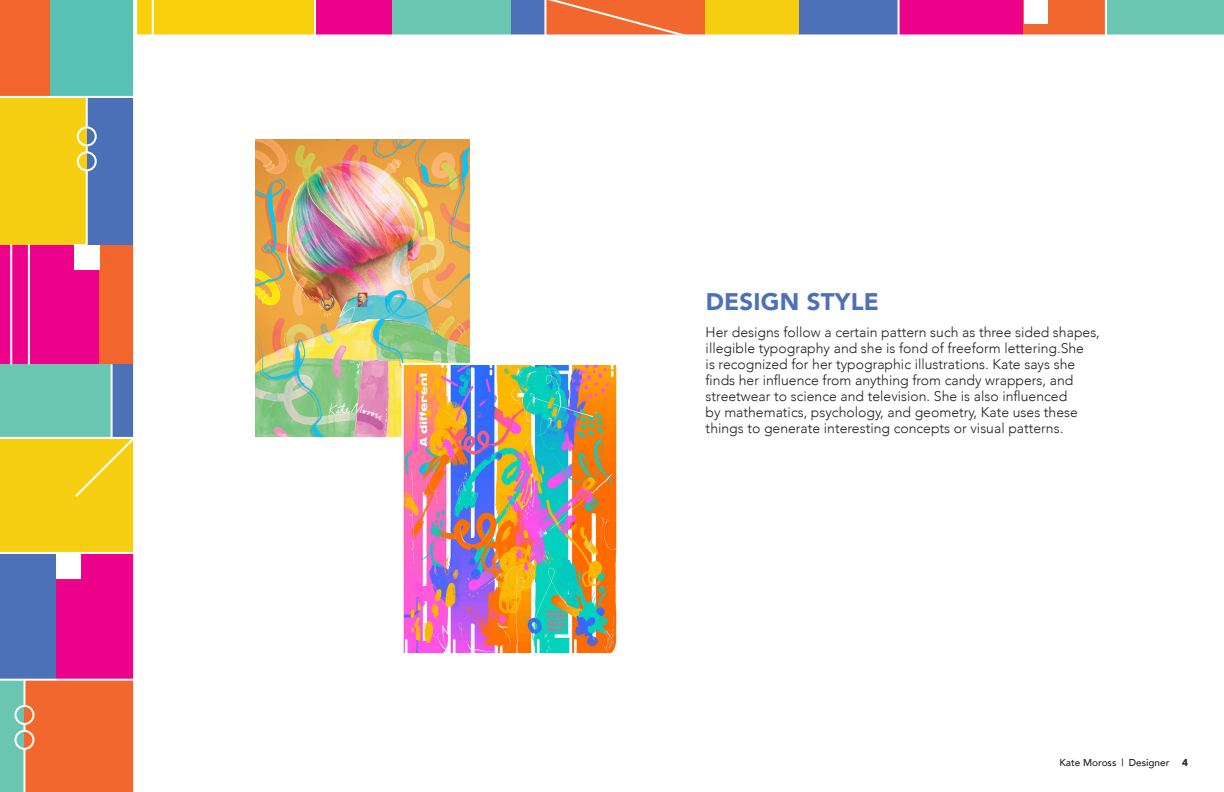
<style>
.page{position:relative;width:1224px;height:792px;background:#fff}
.page>*{position:absolute;margin:0;border:0;box-sizing:border-box;transform-origin:0 0}
.t1{font:900 24px "Avenir";letter-spacing:.01em;color:#4d71b7}
.t2{font:300 14px/16px "Avenir";color:#231f20}
.t3{font:500 10px "Avenir";color:#231f20}
.t4{font:900 10px "Avenir";color:#231f20}
</style>
<div class="page">
<div style="left:50px;top:0;width:84px;height:98px;background:#57c1b6"></div>
<div style="left:0;top:0;width:50px;height:98px;background:#f2662d"></div>
<div style="left:0;top:98px;width:92px;height:147px;background:#f7cf12"></div>
<div style="left:0;top:245px;width:99px;height:119px;background:#ed028c"></div>
<div style="left:99px;top:245px;width:35px;height:119px;background:#f2662d"></div>
<div style="left:74px;top:245px;width:25px;height:25px;background:#fff"></div>
<div style="left:0;top:364px;width:112px;height:75px;background:#6bc6b1"></div>
<div style="left:112px;top:364px;width:22px;height:75px;background:#4d71b7"></div>
<div style="left:0;top:553px;width:56px;height:127px;background:#4d71b8"></div>
<div style="left:56px;top:553px;width:78px;height:127px;background:#ed028c"></div>
<div style="left:56px;top:553px;width:25px;height:25px;background:#fff"></div>
<div style="left:0;top:439px;width:134px;height:114px;background:#f7cf12"></div>
<div style="left:0;top:680px;width:24px;height:112px;background:#6bc6b1"></div>
<div style="left:24px;top:680px;width:110px;height:112px;background:#f2672e"></div>
<hr style="left:0;top:679px;width:134px;height:2px;background:#fff">
<hr style="left:0;top:437px;width:134px;height:2px;background:#fff">
<hr style="left:0;top:552px;width:134px;height:2px;background:#fff">
<hr style="left:23px;top:680px;width:2px;height:26px;background:#fff">
<hr style="left:23px;top:749px;width:2px;height:43px;background:#fff">
<hr style="left:111px;top:364px;width:2px;height:74px;background:#fff">
<div style="left:87px;top:98px;width:47px;height:147px;background:#4b70b7"></div>
<hr style="left:0;top:96px;width:134px;height:2px;background:#fff">
<div style="left:134px;top:0;width:181px;height:36px;background:#f8d00e"></div>
<div style="left:799px;top:0;width:100px;height:36px;background:#4d71b8"></div>
<div style="left:315px;top:0;width:78px;height:36px;background:#ed028c"></div>
<div style="left:899px;top:0;width:125px;height:36px;background:#ed028c"></div>
<div style="left:393px;top:0;width:118px;height:36px;background:#6bc6b1"></div>
<div style="left:1024px;top:0;width:82px;height:36px;background:#f2672e"></div>
<div style="left:511px;top:0;width:34px;height:36px;background:#4d71b8"></div>
<div style="left:706px;top:0;width:93px;height:36px;background:#f7cf12"></div>
<div style="left:1106px;top:0;width:118px;height:36px;background:#6bc6b1"></div>
<hr style="left:314px;top:0;width:2px;height:36px;background:#fff">
<hr style="left:898px;top:0;width:2px;height:36px;background:#fff">
<hr style="left:1105px;top:0;width:2px;height:36px;background:#fff">
<div style="left:1024px;top:0;width:24px;height:23px;background:#fff"></div>
<hr style="left:86px;top:98px;width:2px;height:28px;background:#fff">
<svg style="left:73px;top:436px;width:60px;height:61px"></svg>
<svg style="left:544px;top:0;width:162px;height:34px;background:#f2703a"></svg>
<hr style="left:86px;top:171px;width:2px;height:74px;background:#fff">
<hr style="left:10px;top:245px;width:2px;height:119px;background:#fff">
<hr style="left:28px;top:245px;width:2px;height:119px;background:#fff">
<hr style="left:152px;top:0;width:2px;height:36px;background:#fff">
<div style="left:77px;top:126px;width:20px;height:20px;border:2px solid #fff;border-radius:50%"></div>
<div style="left:14px;top:705px;width:20px;height:20px;border:2px solid #fff;border-radius:50%"></div>
<div style="left:77px;top:151px;width:20px;height:20px;border:2px solid #fff;border-radius:50%"></div>
<div style="left:14px;top:730px;width:20px;height:20px;border:2px solid #fff;border-radius:50%"></div>
<svg style="left:133px;top:0;width:4px;height:792px"></svg>
<svg style="left:134px;top:34px;width:1090px;height:4px"></svg>
<img style="left:255px;top:140px;width:215px;height:297px">
<img style="left:404px;top:365px;width:213px;height:287px">
<hr style="left:402px;top:363px;width:262px;height:2px;background:#fff">
<hr style="left:402px;top:364px;width:2px;height:298px;background:#fff">
<p class="t1" style="left:706px;top:281px;width:175px">DESIGN STYLE</p>
<p class="t2" style="left:706px;top:324px;width:396px">Her designs follow a certain pattern such as three sided shapes, illegible typography and she is fond of freeform lettering.She<br>is recognized for her typographic illustrations. Kate says she finds her influence from anything from candy wrappers, and streetwear to science and television. She is also influenced<br>by mathematics, psychology, and geometry, Kate uses these things to generate interesting concepts or visual patterns.</p>
<p class="t3" style="left:1059px;top:754px;width:112px">Kate Moross | Designer</p>
<p class="t4" style="left:1182px;top:754px;width:7px">4</p>
</div>
